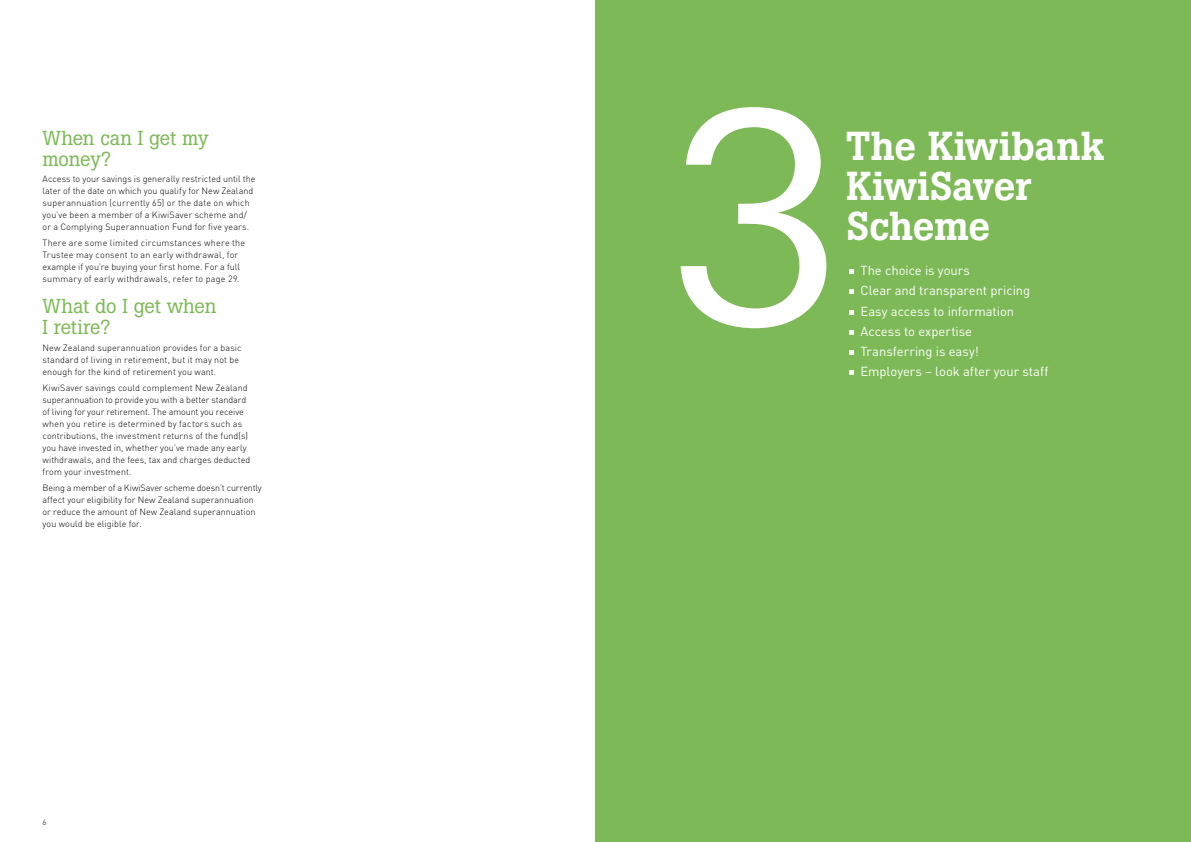
<style>
.page{position:relative;width:1191px;height:842px;background:#fff}
.page>*{position:absolute;margin:0;border:0;box-sizing:border-box;transform-origin:0 0}
.t1{font:500 40px/40px "Boton";letter-spacing:-.01em;color:#fff}
.t2{font:20px/21px "Boton";letter-spacing:-.01em;color:#7db956}
.t3{font:13px/20.3px "DIN";letter-spacing:-.005em;color:#fff}
.t4{font:300 9px/12px "DIN";letter-spacing:.01em;color:#000}
.t5{font:300 8px "DIN";color:#000}
</style>
<div class="page">
<div style="left:595px;top:0;width:596px;height:842px;background:#7db956"></div>
<svg style="left:849px;top:269px;width:4px;height:5px"></svg>
<svg style="left:849px;top:289px;width:4px;height:5px"></svg>
<svg style="left:849px;top:310px;width:4px;height:5px"></svg>
<svg style="left:849px;top:330px;width:4px;height:5px"></svg>
<svg style="left:849px;top:350px;width:4px;height:5px"></svg>
<svg style="left:849px;top:370px;width:4px;height:5px"></svg>
<svg style="left:680px;top:107px;width:146px;height:221px"></svg>
<h2 class="t2" style="left:43px;top:127px;width:168px">When can I get my money?</h2>
<p class="t4" style="left:43px;top:173px;width:214px">Access to your savings is generally restricted until the later of the date on which you qualify for New Zealand superannuation (currently 65) or the date on which you’ve been a member of a KiwiSaver scheme and/ or a Complying Superannuation Fund for five years.</p>
<p class="t4" style="left:43px;top:237px;width:204px">There are some limited circumstances where the Trustee may consent to an early withdrawal, for example if you’re buying your first home. For a full summary of early withdrawals, refer to page 29.</p>
<h2 class="t2" style="left:43px;top:296px;width:175px">What do I get when<br>I retire?</h2>
<p class="t4" style="left:43px;top:341px;width:201px">New Zealand superannuation provides for a basic standard of living in retirement, but it may not be enough for the kind of retirement you want.</p>
<p class="t4" style="left:43px;top:381px;width:209px">KiwiSaver savings could complement New Zealand superannuation to provide you with a better standard of living for your retirement. The amount you receive when you retire is determined by factors such as contributions, the investment returns of the fund(s) you have invested in, whether you’ve made any early withdrawals, and the fees, tax and charges deducted from your investment.</p>
<p class="t4" style="left:43px;top:482px;width:221px">Being a member of a KiwiSaver scheme doesn’t currently affect your eligibility for New Zealand superannuation or reduce the amount of New Zealand superannuation you would be eligible for.</p>
<p class="t5" style="left:43px;top:817px;width:6px">6</p>
<h1 class="t1" style="left:846px;top:126px;width:260px">The Kiwibank<br>KiwiSaver<br>Scheme</h1>
<h3 class="t3" style="left:860px;top:260px;width:189px">The choice is yours<br>Clear and transparent pricing<br>Easy access to information<br>Access to expertise<br>Transferring is easy!<br>Employers – look after your staff</h3>
</div>
